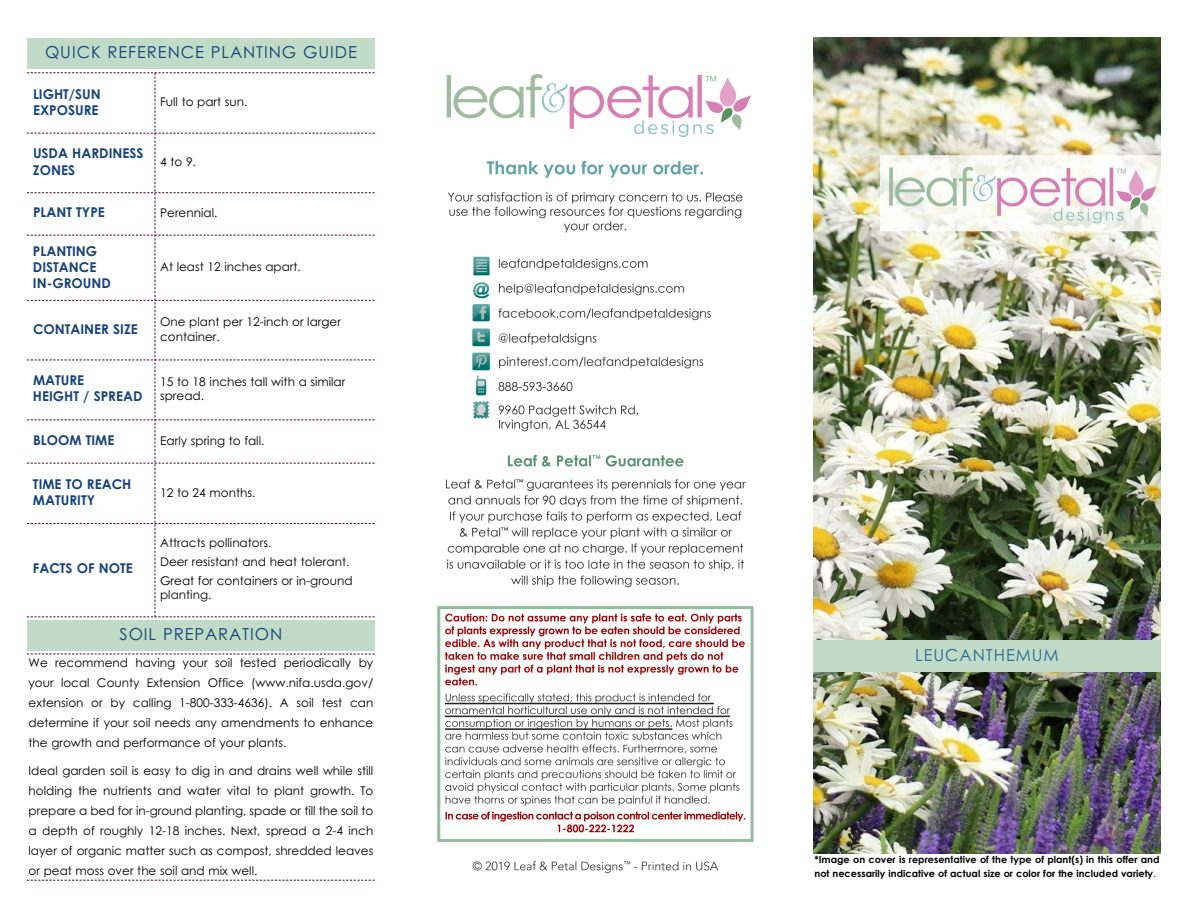
<style>
.page{position:relative;width:1188px;height:918px;background:#fff}
.page>*{position:absolute;margin:0;border:0;box-sizing:border-box;transform-origin:0 0}
.t1{font:16.5px "Century Gothic";letter-spacing:.055em;color:#184378}
.t2{font:16.5px "Century Gothic";letter-spacing:.055em;color:#2e6b96}
.t3{font:700 13.5px/16.2px "Century Gothic";color:#184378}
.t4{font:12px/20px "Century Gothic";color:#000}
.t5{font:700 9.75px/14px "Century Gothic";color:#000}
.s1{font-weight:400}
</style>
<div class="page">
<img style="left:813px;top:38px;width:348px;height:816px">
<div style="left:813px;top:640px;width:348px;height:32px;background:#c0dbc7"></div>
<img style="left:437px;top:74px;width:317px;height:800px">
<div style="left:27px;top:38px;width:348px;height:31px;background:#c0dbc7"></div>
<div style="left:27px;top:620px;width:348px;height:31px;background:#c0dbc7"></div>
<svg style="left:27px;top:654px;width:348px;height:1px"></svg>
<svg style="left:27px;top:72px;width:348px;height:545px"></svg>
<svg style="left:27px;top:880px;width:348px;height:1px"></svg>
<img style="left:880px;top:155px;width:281px;height:76px">
<img style="left:885px;top:165px;width:275px;height:60px">
<h1 class="t1" style="left:45px;top:42px;width:313px">QUICK REFERENCE PLANTING GUIDE</h1>
<p class="t3" style="left:33px;top:86px;width:69px">LIGHT/SUN<br>EXPOSURE</p>
<p class="t3" style="left:33px;top:146px;width:112px">USDA HARDINESS<br>ZONES</p>
<p class="t4" style="left:160px;top:92px;width:89px">Full to part sun.</p>
<p class="t4" style="left:160px;top:152px;width:37px">4 to 9.</p>
<p class="t3" style="left:33px;top:205px;width:73px">PLANT TYPE</p>
<p class="t4" style="left:160px;top:203px;width:59px">Perennial.</p>
<p class="t3" style="left:33px;top:243px;width:80px">PLANTING<br>DISTANCE<br>IN-GROUND</p>
<p class="t4" style="left:160px;top:257px;width:142px">At least 12 inches apart.</p>
<p class="t3" style="left:33px;top:321px;width:106px">CONTAINER SIZE</p>
<p class="t4" style="left:160px;top:315px;width:182px;line-height:14.4px">One plant per 12-inch or larger container.</p>
<p class="t3" style="left:33px;top:372px;width:111px">MATURE<br>HEIGHT / SPREAD</p>
<p class="t4" style="left:160px;top:374px;width:187px;line-height:14.4px">15 to 18 inches tall with a similar spread.</p>
<p class="t3" style="left:33px;top:432px;width:83px">BLOOM TIME</p>
<p class="t3" style="left:33px;top:476px;width:100px">TIME TO REACH<br>MATURITY</p>
<p class="t3" style="left:33px;top:561px;width:101px">FACTS OF NOTE</p>
<p class="t4" style="left:160px;top:431px;width:106px">Early spring to fall.</p>
<p class="t4" style="left:160px;top:483px;width:97px">12 to 24 months.</p>
<p class="t4" style="left:160px;top:533px;width:194px;line-height:18.9px">Attracts pollinators.<br>Deer resistant and heat tolerant.<br>Great for containers or in-ground</p>
<p class="t4" style="left:160px;top:585px;width:53px">planting.</p>
<h1 class="t1" style="left:120px;top:624px;width:164px">SOIL PREPARATION</h1>
<p class="t4" style="left:29px;top:653px;width:346px;text-align:justify">We recommend having your soil tested periodically by your local County Extension Office (www.nifa.usda.gov/ extension or by calling 1-800-333-4636). A soil test can determine if your soil needs any amendments to enhance the growth and performance of your plants.</p>
<p class="t4" style="left:29px;top:761px;width:346px;text-align:justify">Ideal garden soil is easy to dig in and drains well while still holding the nutrients and water vital to plant growth. To prepare a bed for in-ground planting, spade or till the soil to a depth of roughly 12-18 inches. Next, spread a 2-4 inch layer of organic matter such as compost, shredded leaves or peat moss over the soil and mix well.</p>
<h1 class="t2" style="left:915px;top:645px;width:145px">LEUCANTHEMUM</h1>
<p class="t5" style="left:815px;top:852px;width:346px">*Image on cover is representative of the type of plant(s) in this offer and not necessarily indicative of actual size or color for the included variety<span class="s1">.</span></p>
</div>
